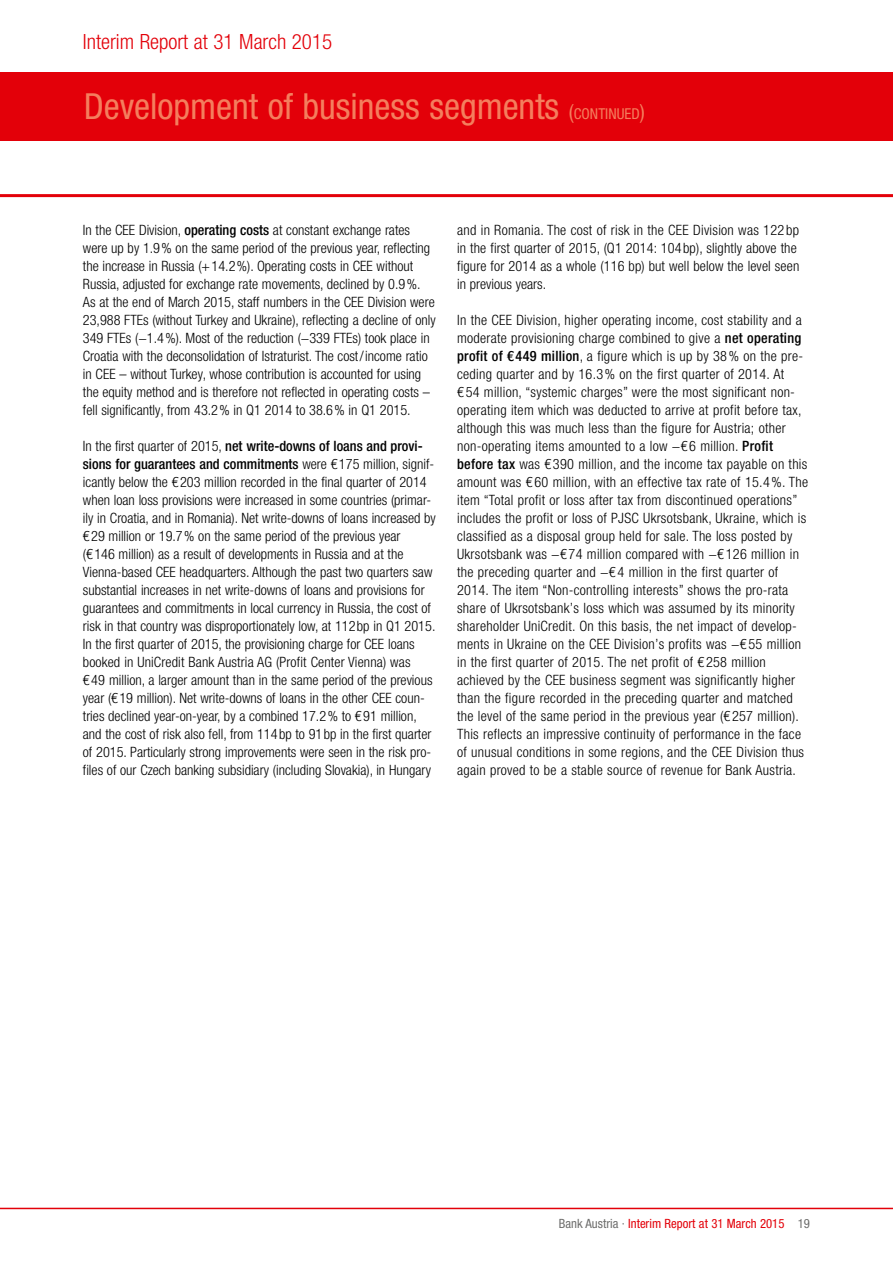
<style>
.page{position:relative;width:893px;height:1263px;background:#fff}
.page>*{position:absolute;margin:0;border:0;box-sizing:border-box;transform-origin:0 0}
.t1{font:condensed 36px "Helvetica Neue LT Pro";color:#f47e5d}
.t2{font:300 condensed 21px "Helvetica Neue LT Pro";color:#e30009}
.t3{font:300 condensed 14.25px/18px "Helvetica Neue LT Pro";letter-spacing:.01em;color:#000}
.t4{font:condensed 12.75px "Helvetica Neue LT Pro";color:#e30009}
.s1{font-size:21px}
.s2{font-size:15px}
.s3{font-weight:500}
.s4{color:#6d6d6c}
</style>
<div class="page">
<hr style="left:0;top:1208px;width:893px;height:1px;background:#e30009">
<div style="left:0;top:72px;width:893px;height:68px;background:#e30009"></div>
<hr style="left:0;top:194px;width:893px;height:3px;background:#e30009">
<h2 class="t2" style="left:83px;top:30px;width:251px">Interim Report at 31 March 2015</h2>
<h1 class="t1" style="left:84px;top:85px;width:563px">Development of business segments <span class="s1">(</span><span class="s2">CONTINUED</span><span class="s1">)</span></h1>
<p class="t3" style="left:83px;top:221px;width:354px">In the CEE Division, <span class="s3">operating costs</span> at constant exchange rates were up by 1.9% on the same period of the previous year, reflecting the increase in Russia (+14.2%). Operating costs in CEE without Russia, adjusted for exchange rate movements, declined by 0.9%.<br>As at the end of March 2015, staff numbers in the CEE Division were 23,988 FTEs (without Turkey and Ukraine), reflecting a decline of only 349 FTEs (−1.4%). Most of the reduction (−339 FTEs) took place in Croatia with the deconsolidation of Istraturist. The cost/income ratio in CEE – without Turkey, whose contribution is accounted for using the equity method and is therefore not reflected in operating costs – fell significantly, from 43.2% in Q1 2014 to 38.6% in Q1 2015.</p>
<p class="t3" style="left:83px;top:437px;width:354px">In the first quarter of 2015, <span class="s3">net write-downs of loans and provi&shy;sions for guarantees and commitments</span> were €175 million, signif&shy;icantly below the €203 million recorded in the final quarter of 2014 when loan loss provisions were increased in some countries (primar&shy;ily in Croatia, and in Romania). Net write-downs of loans increased by €29 million or 19.7% on the same period of the previous year (€146 million) as a result of developments in Russia and at the Vienna-based CEE headquarters. Although the past two quarters saw substantial increases in net write-downs of loans and provisions for guarantees and commitments in local currency in Russia, the cost of risk in that country was disproportionately low, at 112bp in Q1 2015.<br>In the first quarter of 2015, the provisioning charge for CEE loans booked in UniCredit Bank Austria AG (Profit Center Vienna) was €49 million, a larger amount than in the same period of the previous year (€19 million). Net write-downs of loans in the other CEE coun&shy;tries declined year-on-year, by a combined 17.2% to €91 million, and the cost of risk also fell, from 114bp to 91bp in the first quarter of 2015. Particularly strong improvements were seen in the risk pro&shy;files of our Czech banking subsidiary (including Slovakia), in Hungary</p>
<p class="t3" style="left:457px;top:221px;width:344px">and in Romania. The cost of risk in the CEE Division was 122bp in the first quarter of 2015, (Q1 2014: 104bp), slightly above the figure for 2014 as a whole (116 bp) but well below the level seen in previous years.</p>
<p class="t3" style="left:457px;top:311px;width:352px">In the CEE Division, higher operating income, cost stability and a moderate provisioning charge combined to give a <span class="s3">net operating profit of €449 million</span>, a figure which is up by 38% on the pre&shy;ceding quarter and by 16.3% on the first quarter of 2014. At €54 million, “systemic charges” were the most significant non&shy;operating item which was deducted to arrive at profit before tax, although this was much less than the figure for Austria; other non-operating items amounted to a low −€6 million. <span class="s3">Profit before tax</span> was €390 million, and the income tax payable on this amount was €60 million, with an effective tax rate of 15.4%. The item “Total profit or loss after tax from discontinued operations” includes the profit or loss of PJSC Ukrsotsbank, Ukraine, which is classified as a disposal group held for sale. The loss posted by Ukrsotsbank was −€74 million compared with −€126 million in the preceding quarter and −€4 million in the first quarter of 2014. The item “Non-controlling interests” shows the pro-rata share of Ukrsotsbank’s loss which was assumed by its minority shareholder UniCredit. On this basis, the net impact of develop&shy;ments in Ukraine on the CEE Division’s profits was −€55 million in the first quarter of 2015. The net profit of €258 million achieved by the CEE business segment was significantly higher than the figure recorded in the preceding quarter and matched the level of the same period in the previous year (€257 million).<br>This reflects an impressive continuity of performance in the face of unusual conditions in some regions, and the CEE Division thus again proved to be a stable source of revenue for Bank Austria.</p>
<p class="t4" style="left:559px;top:1216px;width:253px"><span class="s4">Bank Austria ·</span> Interim Report at 31 March 2015 <span class="s4">19</span></p>
</div>
